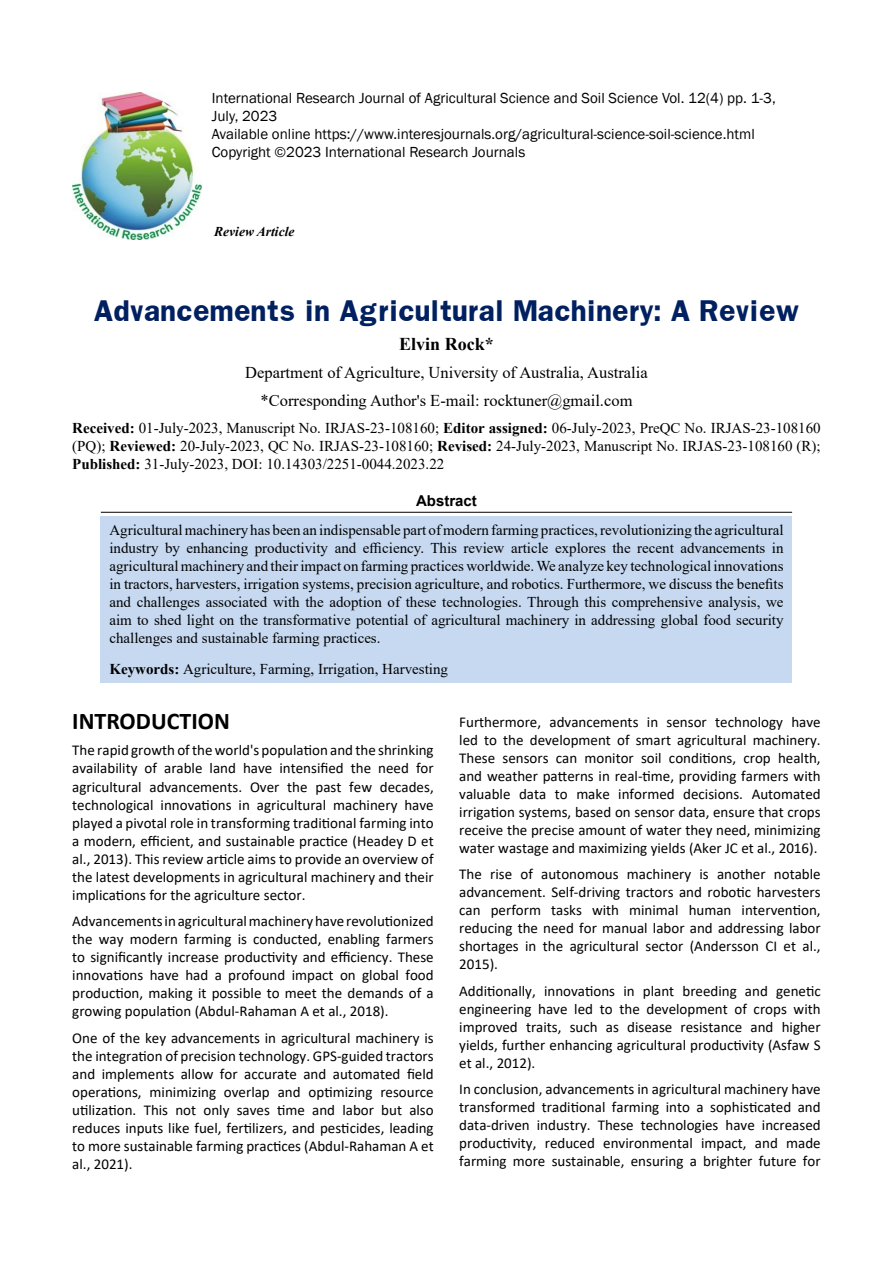
<style>
.page{position:relative;width:893px;height:1263px;background:#fff}
.page>*{position:absolute;margin:0;border:0;box-sizing:border-box;transform-origin:0 0}
.t1{font:700 25.5px "Franklin";color:#002060}
.t2{font:700 24px "Calibri";color:#000}
.t3{font:700 18px "Times New Roman";color:#000}
.t4{font:16.5px/28.3px "Times New Roman";color:#000;text-align:center}
.t5{font:15px/18px "Calibri";color:#000;text-align:justify}
.t6{font:15px/18px "Times New Roman";color:#000;text-align:justify}
.t7{font:15px/18px "Franklin Gothic";color:#000}
.t8{font:700 15px "Arial";color:#000}
.t9{font:italic 700 13.5px "Times New Roman";color:#000101}
.s1{font-weight:700}
</style>
<div class="page">
<img style="left:72px;top:93px;width:129px;height:147px">
<hr style="left:101px;top:512px;width:691px;height:1px;background:#000">
<div style="left:101px;top:516px;width:691px;height:166px;background:#c6d9f1"></div>
<p class="t7" style="left:212px;top:90px;width:565px">International Research Journal of Agricultural Science and Soil Science Vol. 12(4) pp. 1-3, July, 2023<br>Available online https://www.interesjournals.org/agricultural-science-soil-science.html Copyright ©2023 International Research Journals</p>
<p class="t9" style="left:214px;top:222px;width:82px">Review Article</p>
<h1 class="t1" style="left:94px;top:293px;width:707px">Advancements in Agricultural Machinery: A Review</h1>
<p class="t3" style="left:399px;top:331px;width:96px">Elvin Rock*</p>
<p class="t4" style="left:245px;top:358px;width:404px">Department of Agriculture, University of Australia, Australia *Corresponding Author's E-mail: rocktuner@gmail.com</p>
<p class="t6" style="left:72px;top:418px;width:750px"><span class="s1">Received:</span> 01-July-2023, Manuscript No. IRJAS-23-108160; <span class="s1">Editor assigned:</span> 06-July-2023, PreQC No. IRJAS-23-108160 (PQ); <span class="s1">Reviewed:</span> 20-July-2023, QC No. IRJAS-23-108160; <span class="s1">Revised:</span> 24-July-2023, Manuscript No. IRJAS-23-108160 (R); <span class="s1">Published:</span> 31-July-2023, DOI: 10.14303/2251-0044.2023.22</p>
<p class="t8" style="left:416px;top:490px;width:62px">Abstract</p>
<p class="t6" style="left:109px;top:521px;width:676px">Agricultural machinery has been an indispensable part of modern farming practices, revolutionizing the agricultural industry by enhancing productivity and efficiency. This review article explores the recent advancements in agricultural machinery and their impact on farming practices worldwide. We analyze key technological innovations in tractors, harvesters, irrigation systems, precision agriculture, and robotics. Furthermore, we discuss the benefits and challenges associated with the adoption of these technologies. Through this comprehensive analysis, we aim to shed light on the transformative potential of agricultural machinery in addressing global food security challenges and sustainable farming practices.</p>
<p class="t6" style="left:109px;top:659px;width:340px"><span class="s1">Keywords:</span> Agriculture, Farming, Irrigation, Harvesting</p>
<h2 class="t2" style="left:72px;top:704px;width:159px">INTRODUCTION</h2>
<p class="t5" style="left:72px;top:741px;width:363px">The rapid growth of the world's population and the shrinking availability of arable land have intensified the need for agricultural advancements. Over the past few decades, technological innovations in agricultural machinery have played a pivotal role in transforming traditional farming into a modern, efficient, and sustainable practice (Headey D et al., 2013). This review article aims to provide an overview of the latest developments in agricultural machinery and their implications for the agriculture sector.</p>
<p class="t5" style="left:72px;top:912px;width:363px">Advancements in agricultural machinery have revolutionized the way modern farming is conducted, enabling farmers to significantly increase productivity and efficiency. These innovations have had a profound impact on global food production, making it possible to meet the demands of a growing population (Abdul-Rahaman A et al., 2018).</p>
<p class="t5" style="left:72px;top:1028px;width:363px">One of the key advancements in agricultural machinery is the integration of precision technology. GPS-guided tractors and implements allow for accurate and automated field operations, minimizing overlap and optimizing resource utilization. This not only saves time and labor but also reduces inputs like fuel, fertilizers, and pesticides, leading to more sustainable farming practices (Abdul-Rahaman A et al., 2021).</p>
<p class="t5" style="left:459px;top:712px;width:363px">Furthermore, advancements in sensor technology have led to the development of smart agricultural machinery.<br>These sensors can monitor soil conditions, crop health, and weather patterns in real-time, providing farmers with valuable data to make informed decisions. Automated irrigation systems, based on sensor data, ensure that crops receive the precise amount of water they need, minimizing water wastage and maximizing yields (Aker JC et al., 2016).</p>
<p class="t5" style="left:459px;top:865px;width:363px">The rise of autonomous machinery is another notable advancement. Self-driving tractors and robotic harvesters can perform tasks with minimal human intervention, reducing the need for manual labor and addressing labor shortages in the agricultural sector (Andersson CI et al., 2015).</p>
<p class="t5" style="left:459px;top:981px;width:363px">Additionally, innovations in plant breeding and genetic engineering have led to the development of crops with improved traits, such as disease resistance and higher yields, further enhancing agricultural productivity (Asfaw S et al., 2012).</p>
<p class="t5" style="left:459px;top:1080px;width:363px">In conclusion, advancements in agricultural machinery have transformed traditional farming into a sophisticated and data-driven industry. These technologies have increased productivity, reduced environmental impact, and made farming more sustainable, ensuring a brighter future for</p>
</div>
